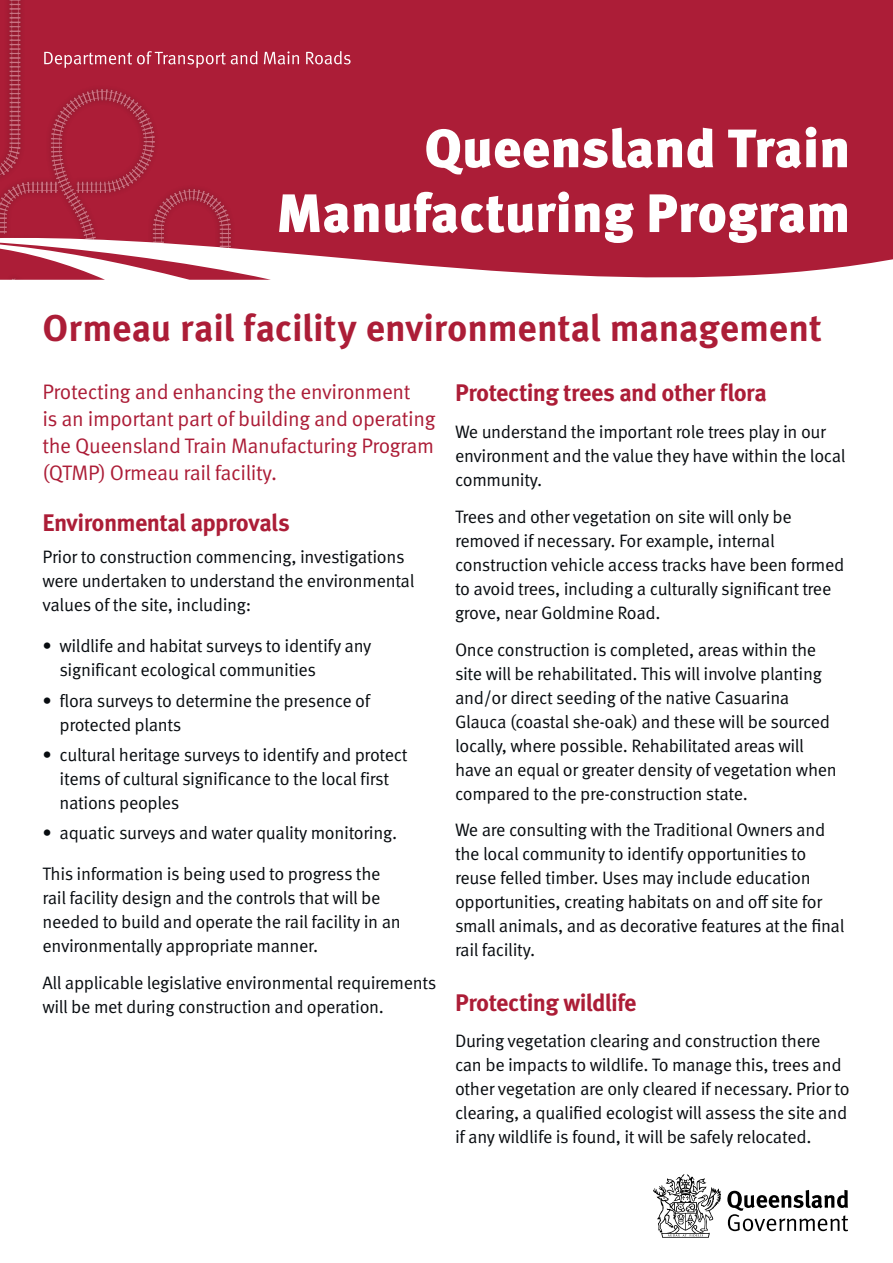
<style>
.page{position:relative;width:893px;height:1263px;background:#fff}
.page>*{position:absolute;margin:0;border:0;box-sizing:border-box;transform-origin:0 0}
.t1{font:900 54px/64.8px "Meta Pro";color:#fff;text-align:right}
.t2{font:700 37.5px "Meta Pro";letter-spacing:-.005em;color:#ac1d37}
.t3{font:700 24px "Meta Pro";letter-spacing:-.025em;color:#ac1d37}
.t4{font:21px/27px "Meta Pro Norm";letter-spacing:-.02em;color:#ac1d37}
.t5{font:18px/24px "Meta Pro Norm";letter-spacing:-.02em;color:#080c10}
</style>
<div class="page">
<div style="left:0;top:0;width:893px;height:280px;background:#ac1d37"></div>
<div style="left:0;top:0;width:237px;height:267px;background:#000;opacity:.75"></div>
<img style="left:0;top:0;width:240px;height:260px">
<svg style="left:44px;top:51px;width:307px;height:17px;background:#bc495e"></svg>
<svg style="left:727px;top:1190px;width:121px;height:41px"></svg>
<svg style="left:653px;top:1174px;width:68px;height:64px"></svg>
<h1 class="t1" style="left:276px;top:113px;width:576px">Queensland Train<br>Manufacturing Program</h1>
<h2 class="t2" style="left:43px;top:298px;width:781px">Ormeau rail facility environmental management</h2>
<p class="t4" style="left:43px;top:377px;width:395px">Protecting and enhancing the environment<br>is an important part of building and operating the Queensland Train Manufacturing Program (QTMP) Ormeau rail facility.</p>
<h3 class="t3" style="left:43px;top:504px;width:249px">Environmental approvals</h3>
<p class="t5" style="left:43px;top:544px;width:374px">Prior to construction commencing, investigations were undertaken to understand the environmental values of the site, including:</p>
<p class="t5" style="left:60px;top:633px;width:313px;text-indent:-17px">• wildlife and habitat surveys to identify any significant ecological communities</p>
<p class="t5" style="left:60px;top:687px;width:312px;text-indent:-17px">• flora surveys to determine the presence of protected plants</p>
<p class="t5" style="left:60px;top:741px;width:350px;text-indent:-17px">• cultural heritage surveys to identify and protect items of cultural significance to the local first nations peoples</p>
<p class="t5" style="left:43px;top:820px;width:356px">• aquatic surveys and water quality monitoring.</p>
<p class="t5" style="left:43px;top:861px;width:360px">This information is being used to progress the rail facility design and the controls that will be needed to build and operate the rail facility in an environmentally appropriate manner.</p>
<p class="t5" style="left:43px;top:970px;width:396px">All applicable legislative environmental requirements will be met during construction and operation.</p>
<h3 class="t3" style="left:455px;top:374px;width:313px">Protecting trees and other flora</h3>
<p class="t5" style="left:455px;top:419px;width:392px">We understand the important role trees play in our environment and the value they have within the local community.</p>
<p class="t5" style="left:455px;top:503px;width:391px">Trees and other vegetation on site will only be removed if necessary. For example, internal construction vehicle access tracks have been formed to avoid trees, including a culturally significant tree grove, near Goldmine Road.</p>
<p class="t5" style="left:455px;top:636px;width:383px">Once construction is completed, areas within the site will be rehabilitated. This will involve planting and/or direct seeding of the native Casuarina Glauca (coastal she-oak) and these will be sourced locally, where possible. Rehabilitated areas will have an equal or greater density of vegetation when compared to the pre-construction state.</p>
<p class="t5" style="left:455px;top:817px;width:391px">We are consulting with the Traditional Owners and the local community to identify opportunities to reuse felled timber. Uses may include education opportunities, creating habitats on and off site for small animals, and as decorative features at the final rail facility.</p>
<h3 class="t3" style="left:455px;top:983px;width:183px">Protecting wildlife</h3>
<p class="t5" style="left:455px;top:1028px;width:396px">During vegetation clearing and construction there can be impacts to wildlife. To manage this, trees and other vegetation are only cleared if necessary. Prior to clearing, a qualified ecologist will assess the site and if any wildlife is found, it will be safely relocated.</p>
</div>
